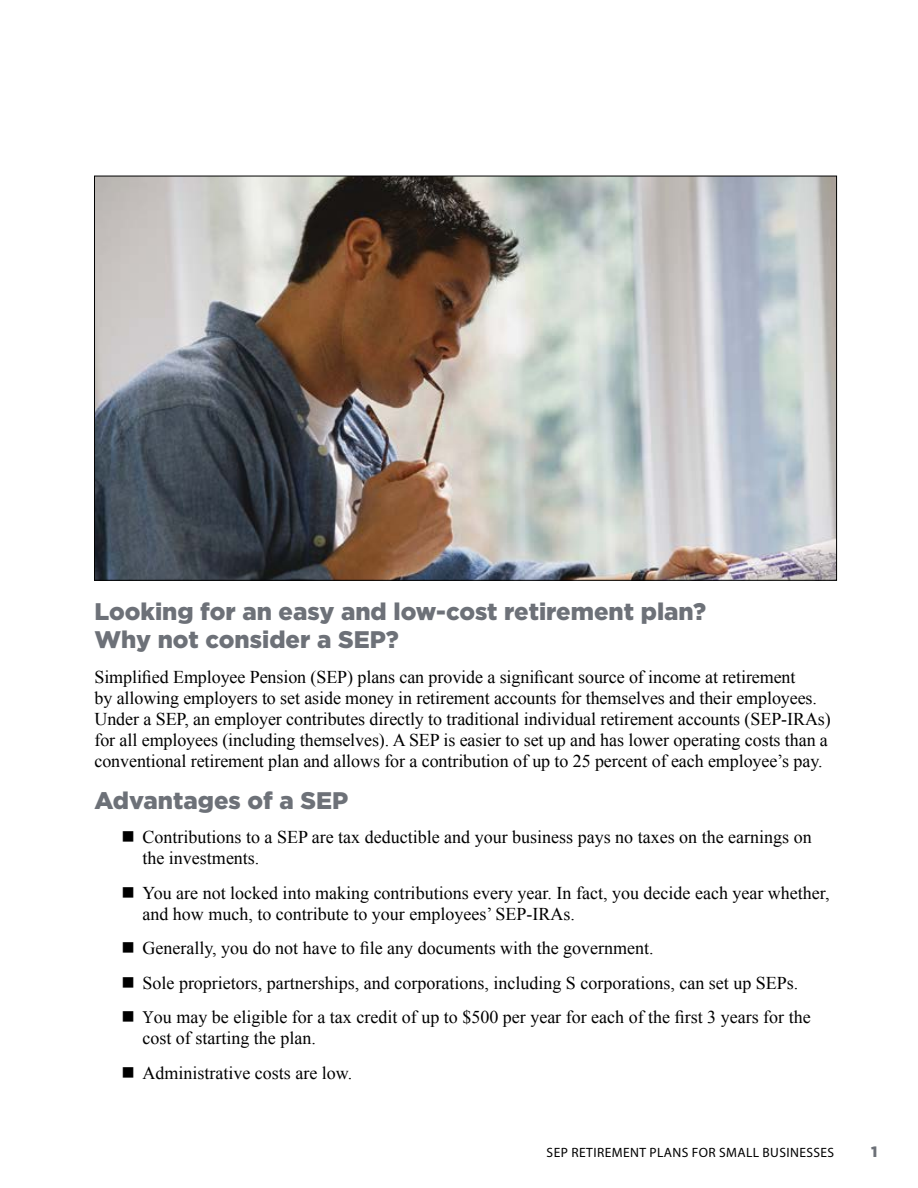
<style>
.page{position:relative;width:918px;height:1188px;background:#fff}
.page>*{position:absolute;margin:0;border:0;box-sizing:border-box;transform-origin:0 0}
.t1{font:900 24px/28.5px "Gotham";color:#6d7178}
.t2{font:18px/21px "Times New Roman";color:#000}
.t3{font:900 15px "Gotham";color:#6d7178}
.t4{font:13.5px "Myriad Pro";letter-spacing:.03em;color:#000}
.s1{font-family:"Minion Pro"}
</style>
<div class="page">
<img style="left:96px;top:178px;width:739px;height:400px">
<h2 class="t1" style="left:94px;top:597px;width:613px">Looking for an easy and low-cost retirement plan?<br>Why not consider a SEP?</h2>
<p class="t2" style="left:94px;top:666px;width:738px">Simplified Employee Pension (SEP) plans can provide a significant source of income at retirement<br>by allowing employers to set aside money in retirement accounts for themselves and their employees.<br>Under a SEP, an employer contributes directly to traditional individual retirement accounts (SEP-IRAs) for all employees (including themselves). A SEP is easier to set up and has lower operating costs than a conventional retirement plan and allows for a contribution of up to 25 percent of each employee’s pay.</p>
<h2 class="t1" style="left:94px;top:786px;width:255px">Advantages of a SEP</h2>
<p class="t2" style="left:142px;top:827px;width:671px;text-indent:-21px">■ Contributions to a SEP are tax deductible and your business pays no taxes on the earnings on the investments.</p>
<p class="t2" style="left:142px;top:882px;width:689px;text-indent:-21px">■ You are not locked into making contributions every year. In fact, you decide each year whether, and how much, to contribute to your employees’ SEP-IRAs.</p>
<p class="t2" style="left:121px;top:938px;width:534px">■ Generally, you do not have to file any documents with the government.</p>
<p class="t2" style="left:121px;top:972px;width:678px">■ Sole proprietors, partnerships, and corporations, including S corporations, can set up SEPs.</p>
<p class="t2" style="left:142px;top:1007px;width:670px;text-indent:-21px">■ <span class="s1">Y</span>ou may be eligible for a tax credit of up to $500 per year for each of the first 3 years for the cost of starting the plan.</p>
<p class="t2" style="left:121px;top:1062px;width:232px">■ Administrative costs are low.</p>
<p class="t4" style="left:547px;top:1144px;width:289px">SEP RETIREMENT PLANS FOR SMALL BUSINESSES</p>
<p class="t3" style="left:871px;top:1142px;width:8px">1</p>
</div>
